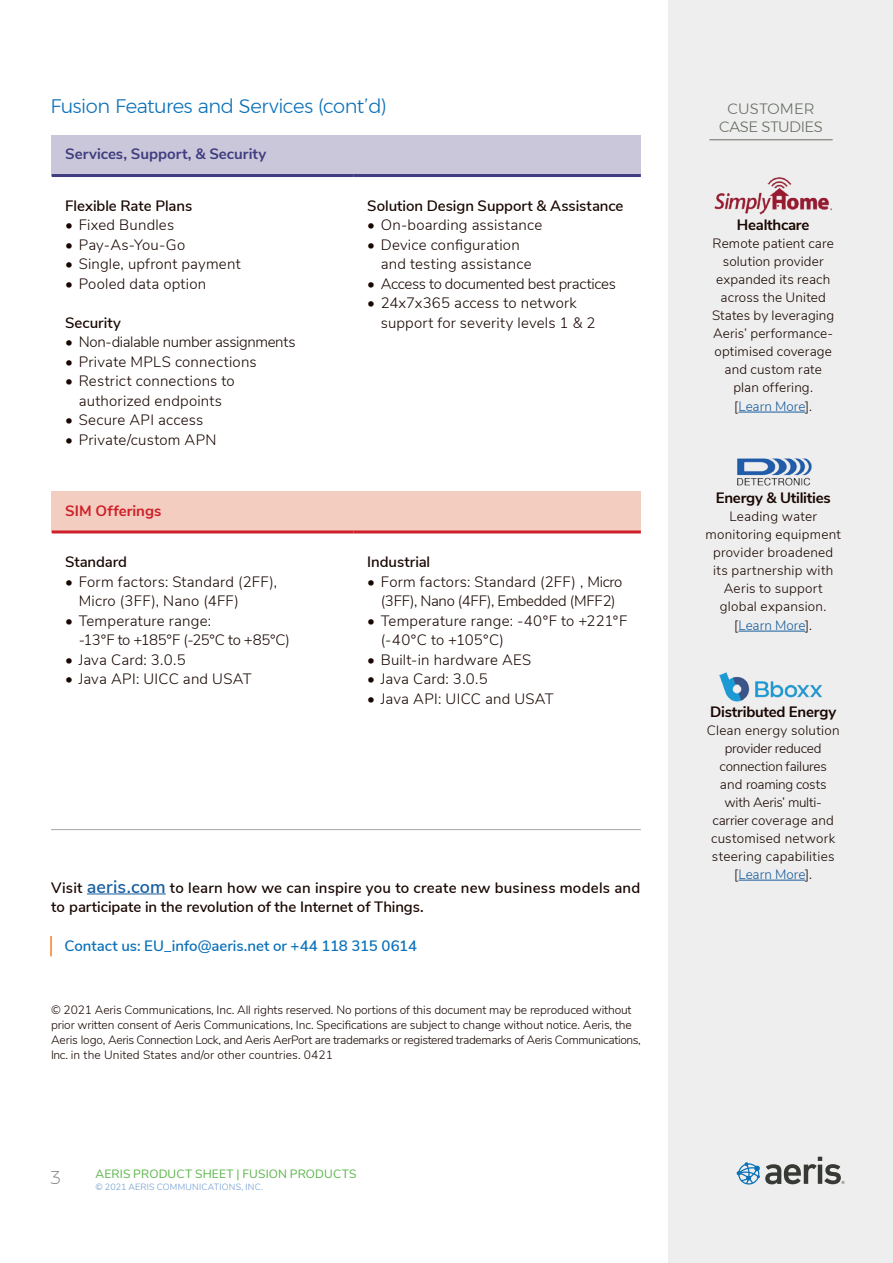
<style>
.page{position:relative;width:893px;height:1263px;background:#fff}
.page>*{position:absolute;margin:0;border:0;box-sizing:border-box;transform-origin:0 0}
.Body_Copy_Text{font:300 19.5px "Montserrat";letter-spacing:-.025em;color:#0970b9}
.t1{font:200 18px "Montserrat";color:#687166}
.t2{font:300 15px/19.5px "Nunito Sans";letter-spacing:.01em;color:#180600}
.Body_Copy_Introducti{font:600 15px/19.5px "Nunito Sans";letter-spacing:.01em;color:#180600}
.Body_Copy_Text-2{font:600 15px "Nunito Sans";letter-spacing:-.005em;color:#180600}
.t3{font:300 15px/19.5px "Nunito Sans";letter-spacing:-.015em;color:#180600;text-align:center}
.Body_Copy_Text-3{font:700 15px "Nunito Sans";letter-spacing:-.015em;color:#180600}
.Callout{font:600 15px "Nunito Sans";letter-spacing:-.005em;color:#0970b9}
.t4{font:300 15px "Nunito Sans";letter-spacing:-.02em;color:#180600}
.t5{font:300 15px "Nunito Sans";letter-spacing:-.025em;color:#180600}
.Body_Copy_Text-4{font:700 15px "Nunito Sans";color:#403d80}
.Body_Copy_Heading{font:300 15px/18px "Montserrat";letter-spacing:-.015em;color:#687166;text-align:center}
.Body_Copy_Text-5{font:700 15px "Nunito Sans";letter-spacing:.005em;color:#cf2029}
.Body_Copy_Text-6{font:300 13.5px/18px "Nunito Sans";letter-spacing:.01em;color:#180600;text-align:center}
.Body_Copy_Text-7{font:300 13.5px "Nunito Sans";color:#175d9e}
.t6{font:300 12px/15px "Nunito Sans";letter-spacing:-.01em;color:#180600}
.t7{font:12px "Nunito Sans";letter-spacing:.01em;color:#57b447}
.t8{font:300 9px "Nunito Sans";letter-spacing:.025em;color:#6b99d0}
.s1{font-size:18px;color:#175d9e}
.s2{color:#180600}
.s3{color:#175d9e}
</style>
<div class="page">
<div style="left:668px;top:0;width:225px;height:1263px;background:#efeeee"></div>
<svg style="left:737px;top:1157px;width:108px;height:27px"></svg>
<hr style="left:709px;top:140px;width:124px;height:1px;background:#687166">
<hr style="left:738px;top:412px;width:67px;height:1px;background:#175d9e">
<hr style="left:738px;top:631px;width:67px;height:1px;background:#175d9e">
<hr style="left:738px;top:880px;width:67px;height:1px;background:#175d9e">
<img style="left:737px;top:458px;width:75px;height:28px">
<img style="left:714px;top:177px;width:118px;height:38px">
<img style="left:719px;top:672px;width:103px;height:30px">
<div style="left:52px;top:135px;width:589px;height:41px;background:#cbc7da"></div>
<div style="left:52px;top:491px;width:589px;height:41px;background:#f3cec0"></div>
<hr style="left:52px;top:174px;width:302px;height:3px;background:#403d80">
<hr style="left:354px;top:174px;width:287px;height:3px;background:#403d80">
<hr style="left:52px;top:530px;width:302px;height:3px;background:#cf2029">
<hr style="left:354px;top:530px;width:287px;height:3px;background:#cf2029">
<hr style="left:50px;top:936px;width:2px;height:20px;background:#f58024">
<hr style="left:87px;top:893px;width:79px;height:1px;background:#175d9e">
<hr style="left:51px;top:829px;width:590px;height:1px;background:#687166">
<p class="Body_Copy_Text" style="left:50px;top:91px;width:338px">Fusion Features and Services (cont’d)</p>
<p class="Body_Copy_Heading" style="left:719px;top:100px;width:105px">CUSTOMER<br>CASE STUDIES</p>
<p class="Body_Copy_Text-4" style="left:65px;top:143px;width:203px">Services, Support, &amp; Security</p>
<p class="Body_Copy_Text-2" style="left:65px;top:195px;width:129px">Flexible Rate Plans</p>
<p class="t2" style="left:65px;top:215px;width:111px">• Fixed Bundles</p>
<p class="t2" style="left:65px;top:234px;width:122px">• Pay-As-You-Go</p>
<p class="t2" style="left:65px;top:254px;width:177px">• Single, upfront payment</p>
<p class="t2" style="left:65px;top:273px;width:143px">• Pooled data option</p>
<p class="Body_Copy_Text-2" style="left:65px;top:312px;width:57px">Security</p>
<p class="t5" style="left:65px;top:331px;width:232px">• Non-dialable number assignments</p>
<p class="t2" style="left:65px;top:351px;width:193px">• Private MPLS connections</p>
<p class="t2" style="left:65px;top:371px;width:171px;text-align:center">• Restrict connections to authorized endpoints</p>
<p class="t2" style="left:65px;top:410px;width:140px">• Secure API access</p>
<p class="t2" style="left:65px;top:429px;width:153px">• Private/custom APN</p>
<p class="Body_Copy_Text-5" style="left:65px;top:500px;width:98px">SIM Offerings</p>
<p class="Body_Copy_Text-2" style="left:65px;top:551px;width:63px">Standard</p>
<p class="t2" style="left:79px;top:571px;width:200px;text-indent:-14px">• Form factors: Standard (2FF),<br>Micro (3FF), Nano (4FF)</p>
<p class="t2" style="left:79px;top:610px;width:213px;text-indent:-14px">• Temperature range:<br>-13°F to +185°F (-25°C to +85°C)</p>
<p class="t2" style="left:65px;top:649px;width:122px">• Java Card: 3.0.5</p>
<p class="t2" style="left:65px;top:668px;width:188px">• Java API: UICC and USAT</p>
<p class="Body_Copy_Text-2" style="left:367px;top:195px;width:258px">Solution Design Support &amp; Assistance</p>
<p class="t2" style="left:367px;top:215px;width:176px">• On-boarding assistance</p>
<p class="t2" style="left:381px;top:234px;width:152px;text-indent:-14px">• Device configuration and testing assistance</p>
<p class="t4" style="left:367px;top:273px;width:250px">• Access to documented best practices</p>
<p class="t2" style="left:381px;top:293px;width:216px;text-indent:-14px">• 24x7x365 access to network support for severity levels 1 &amp; 2</p>
<p class="Body_Copy_Text-2" style="left:367px;top:551px;width:65px">Industrial</p>
<p class="t3" style="left:367px;top:571px;width:257px">• Form factors: Standard (2FF) , Micro (3FF), Nano (4FF), Embedded (MFF2)</p>
<p class="t2" style="left:381px;top:610px;width:248px;text-indent:-14px">• Temperature range: -40°F to +221°F (-40°C to +105°C)</p>
<p class="t2" style="left:367px;top:649px;width:166px">• Built-in hardware AES</p>
<p class="t2" style="left:367px;top:668px;width:122px">• Java Card: 3.0.5</p>
<p class="t2" style="left:367px;top:688px;width:188px">• Java API: UICC and USAT</p>
<p class="Body_Copy_Introducti" style="left:51px;top:877px;width:591px">Visit <span class="s1">aeris.com</span> to learn how we can inspire you to create new business models and to participate in the revolution of the Internet of Things.</p>
<p class="Callout" style="left:65px;top:935px;width:354px">Contact us: EU_info@aeris.net or +44 118 315 0614</p>
<p class="t6" style="left:51px;top:1002px;width:591px">© 2021 Aeris Communications, Inc. All rights reserved. No portions of this document may be reproduced without prior written consent of Aeris Communications, Inc. Specifications are subject to change without notice. Aeris, the Aeris logo, Aeris Connection Lock, and Aeris AerPort are trademarks or registered trademarks of Aeris Communications, Inc. in the United States and/or other countries. 0421</p>
<p class="t1" style="left:50px;top:1164px;width:12px">3</p>
<p class="t7" style="left:95px;top:1165px;width:262px">AERIS PRODUCT SHEET | FUSION PRODUCTS</p>
<p class="t8" style="left:95px;top:1180px;width:169px">© 2021 AERIS COMMUNICATIONS, INC.</p>
<p class="Body_Copy_Text-3" style="left:737px;top:213px;width:74px">Healthcare</p>
<p class="Body_Copy_Text-6" style="left:712px;top:233px;width:124px">Remote patient care solution provider expanded its reach across the United<br>States by leveraging<br>Aeris’ performance&shy;optimised coverage and custom rate plan offering.</p>
<p class="Body_Copy_Text-7" style="left:734px;top:396px;width:79px"><span class="s2">[</span>Learn More<span class="s2">].</span></p>
<p class="Body_Copy_Text-3" style="left:716px;top:486px;width:116px">Energy &amp; Utilities</p>
<p class="Body_Copy_Text-6" style="left:705px;top:506px;width:137px">Leading water monitoring equipment provider broadened its partnership with<br>Aeris to support global expansion.</p>
<p class="Body_Copy_Text-7" style="left:734px;top:615px;width:79px"><span class="s2">[</span>Learn More<span class="s2">].</span></p>
<p class="Body_Copy_Text-3" style="left:710px;top:701px;width:128px">Distributed Energy</p>
<p class="Body_Copy_Text-6" style="left:707px;top:720px;width:134px">Clean energy solution provider reduced connection failures and roaming costs with Aeris’ multi&shy;carrier coverage and customised network steering capabilities [<span class="s3">Learn More</span>].</p>
</div>
